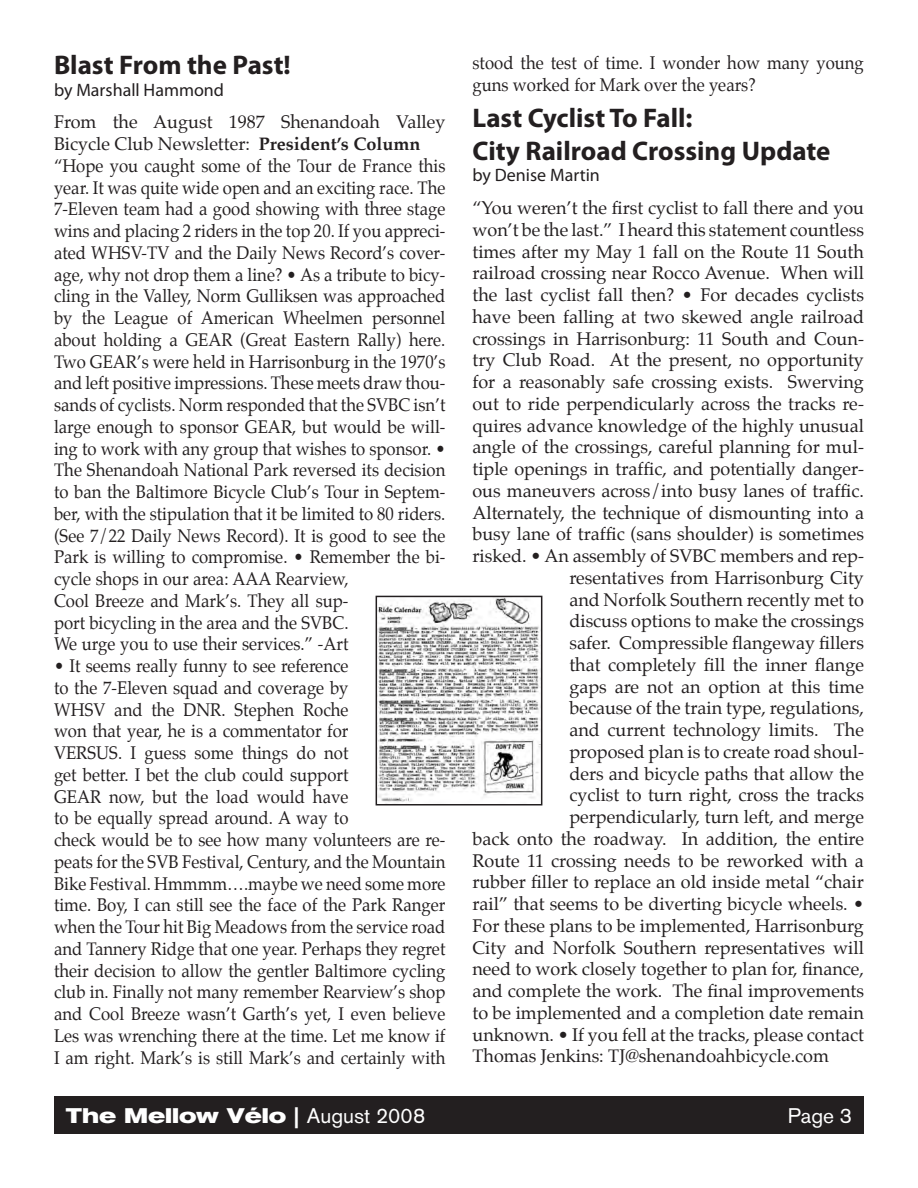
<style>
.page{position:relative;width:918px;height:1188px;background:#fff}
.page>*{position:absolute;margin:0;border:0;box-sizing:border-box;transform-origin:0 0}
.t1{font:700 27px "Myriad Pro";color:#231f20}
.t2{font:700 expanded 21px "Akzidenz Grotesk BE";color:#fff}
.t3{font:21px "Akzidenz Grotesk BE";color:#fff}
.t4{font:18px/21.8px "Palatino";color:#231f20;scale:.93 1}
.t5{font:18px "Palatino";color:#231f20}
.t6{font:18px "Myriad Pro";color:#231f20}
.s1{font-weight:700}
.s2{font-weight:400;font-stretch:normal}
</style>
<div class="page">
<div style="left:54px;top:1097px;width:810px;height:37px;background:#231f20"></div>
<img style="left:379px;top:599px;width:160px;height:203px">
<div style="left:376px;top:596px;width:166px;height:210px;border:2px solid #231f20"></div>
<p class="t1" style="left:54px;top:48px;width:238px">Blast From the Past!</p>
<p class="t6" style="left:54px;top:79px;width:172px">by Marshall Hammond</p>
<p class="t5" style="left:54px;top:110px;width:393px">From the August 1987 Shenandoah Valley</p>
<p class="t5" style="left:54px;top:132px;width:368px">Bicycle Club Newsletter: <span class="s1">President’s Column</span></p>
<p class="t4" style="left:54px;top:156px;width:422px">“Hope you caught some of the Tour de France this year. It was quite wide open and an exciting race. The 7-Eleven team had a good showing with three stage wins and placing 2 riders in the top 20. If you appreci&shy;ated WHSV-TV and the Daily News Record’s cover&shy;age, why not drop them a line? • As a tribute to bicy&shy;cling in the Valley, Norm Gulliksen was approached by the League of American Wheelmen personnel about holding a GEAR (Great Eastern Rally) here.<br>Two GEAR’s were held in Harrisonburg in the 1970’s and left positive impressions. These meets draw thou&shy;sands of cyclists. Norm responded that the SVBC isn’t large enough to sponsor GEAR, but would be will&shy;ing to work with any group that wishes to sponsor. • The Shenandoah National Park reversed its decision to ban the Baltimore Bicycle Club’s Tour in Septem&shy;ber, with the stipulation that it be limited to 80 riders. (See 7/22 Daily News Record). It is good to see the Park is willing to compromise. • Remember the bi&shy;cycle shops in our area: AAA Rearview,<br>Cool Breeze and Mark’s. They all sup-<br>port bicycling in the area and the SVBC.<br>We urge you to use their services.” -Art</p>
<p class="t4" style="left:54px;top:657px;width:422px">• It seems really funny to see reference<br>to the 7-Eleven squad and coverage by<br>WHSV and the DNR. Stephen Roche<br>won that year, he is a commentator for<br>VERSUS. I guess some things do not<br>get better. I bet the club could support<br>GEAR now, but the load would have<br>to be equally spread around. A way to<br>check would be to see how many volunteers are re&shy;peats for the SVB Festival, Century, and the Mountain Bike Festival. Hmmmm….maybe we need some more time. Boy, I can still see the face of the Park Ranger when the Tour hit Big Meadows from the service road and Tannery Ridge that one year. Perhaps they regret their decision to allow the gentler Baltimore cycling club in. Finally not many remember Rearview’s shop and Cool Breeze wasn’t Garth’s yet, I even believe Les was wrenching there at the time. Let me know if I am right. Mark’s is still Mark’s and certainly with</p>
<p class="t4" style="left:472px;top:53px;width:422px">stood the test of time. I wonder how many young guns worked for Mark over the years?</p>
<p class="t1" style="left:472px;top:101px;width:222px">Last Cyclist To Fall:</p>
<p class="t1" style="left:472px;top:133px;width:360px">City Railroad Crossing Update</p>
<p class="t6" style="left:472px;top:164px;width:129px">by Denise Martin</p>
<p class="t5" style="left:472px;top:196px;width:393px">“You weren’t the first cyclist to fall there and you</p>
<p class="t5" style="left:472px;top:218px;width:393px">won’t be the last.” I heard this statement countless</p>
<p class="t5" style="left:472px;top:240px;width:393px">times after my May 1 fall on the Route 11 South</p>
<p class="t5" style="left:472px;top:261px;width:393px">railroad crossing near Rocco Avenue. When will</p>
<p class="t5" style="left:472px;top:283px;width:393px">the last cyclist fall then? • For decades cyclists</p>
<p class="t5" style="left:472px;top:305px;width:393px">have been falling at two skewed angle railroad</p>
<p class="t5" style="left:472px;top:327px;width:393px">crossings in Harrisonburg: 11 South and Coun-</p>
<p class="t5" style="left:472px;top:348px;width:393px">try Club Road. At the present, no opportunity</p>
<p class="t5" style="left:472px;top:370px;width:393px">for a reasonably safe crossing exists. Swerving</p>
<p class="t5" style="left:472px;top:392px;width:393px">out to ride perpendicularly across the tracks re-</p>
<p class="t5" style="left:472px;top:414px;width:393px">quires advance knowledge of the highly unusual</p>
<p class="t5" style="left:472px;top:435px;width:393px">angle of the crossings, careful planning for mul-</p>
<p class="t5" style="left:472px;top:457px;width:393px">tiple openings in traffic, and potentially danger-</p>
<p class="t5" style="left:472px;top:479px;width:393px">ous maneuvers across/into busy lanes of traffic.</p>
<p class="t5" style="left:472px;top:501px;width:393px">Alternately, the technique of dismounting into a</p>
<p class="t5" style="left:472px;top:522px;width:393px">busy lane of traffic (sans shoulder) is sometimes</p>
<p class="t5" style="left:472px;top:544px;width:393px">risked. • An assembly of SVBC members and rep-</p>
<p class="t5" style="left:569px;top:566px;width:296px">resentatives from Harrisonburg City</p>
<p class="t5" style="left:569px;top:588px;width:296px">and Norfolk Southern recently met to</p>
<p class="t5" style="left:569px;top:609px;width:296px">discuss options to make the crossings</p>
<p class="t5" style="left:569px;top:631px;width:296px">safer. Compressible flangeway fillers</p>
<p class="t5" style="left:569px;top:653px;width:296px">that completely fill the inner flange</p>
<p class="t5" style="left:569px;top:675px;width:296px">gaps are not an option at this time</p>
<p class="t5" style="left:569px;top:696px;width:296px">because of the train type, regulations,</p>
<p class="t5" style="left:569px;top:718px;width:296px">and current technology limits. The</p>
<p class="t5" style="left:569px;top:740px;width:296px">proposed plan is to create road shoul-</p>
<p class="t5" style="left:569px;top:762px;width:296px">ders and bicycle paths that allow the</p>
<p class="t5" style="left:569px;top:783px;width:296px">cyclist to turn right, cross the tracks</p>
<p class="t5" style="left:569px;top:805px;width:296px">perpendicularly, turn left, and merge</p>
<p class="t5" style="left:472px;top:827px;width:393px">back onto the roadway. In addition, the entire</p>
<p class="t5" style="left:472px;top:849px;width:393px">Route 11 crossing needs to be reworked with a</p>
<p class="t5" style="left:472px;top:870px;width:393px">rubber filler to replace an old inside metal “chair</p>
<p class="t5" style="left:472px;top:892px;width:393px">rail” that seems to be diverting bicycle wheels. •</p>
<p class="t5" style="left:472px;top:914px;width:393px">For these plans to be implemented, Harrisonburg</p>
<p class="t5" style="left:472px;top:936px;width:393px">City and Norfolk Southern representatives will</p>
<p class="t5" style="left:472px;top:957px;width:393px">need to work closely together to plan for, finance,</p>
<p class="t5" style="left:472px;top:979px;width:393px">and complete the work. The final improvements</p>
<p class="t5" style="left:472px;top:1001px;width:393px">to be implemented and a completion date remain</p>
<p class="t5" style="left:472px;top:1023px;width:393px">unknown. • If you fell at the tracks, please contact</p>
<p class="t5" style="left:472px;top:1044px;width:358px">Thomas Jenkins: TJ@shenandoahbicycle.com</p>
<p class="t2" style="left:66px;top:1104px;width:361px">The Mellow Vélo | <span class="s2">August 2008</span></p>
<p class="t3" style="left:788px;top:1103px;width:66px">Page 3</p>
</div>
